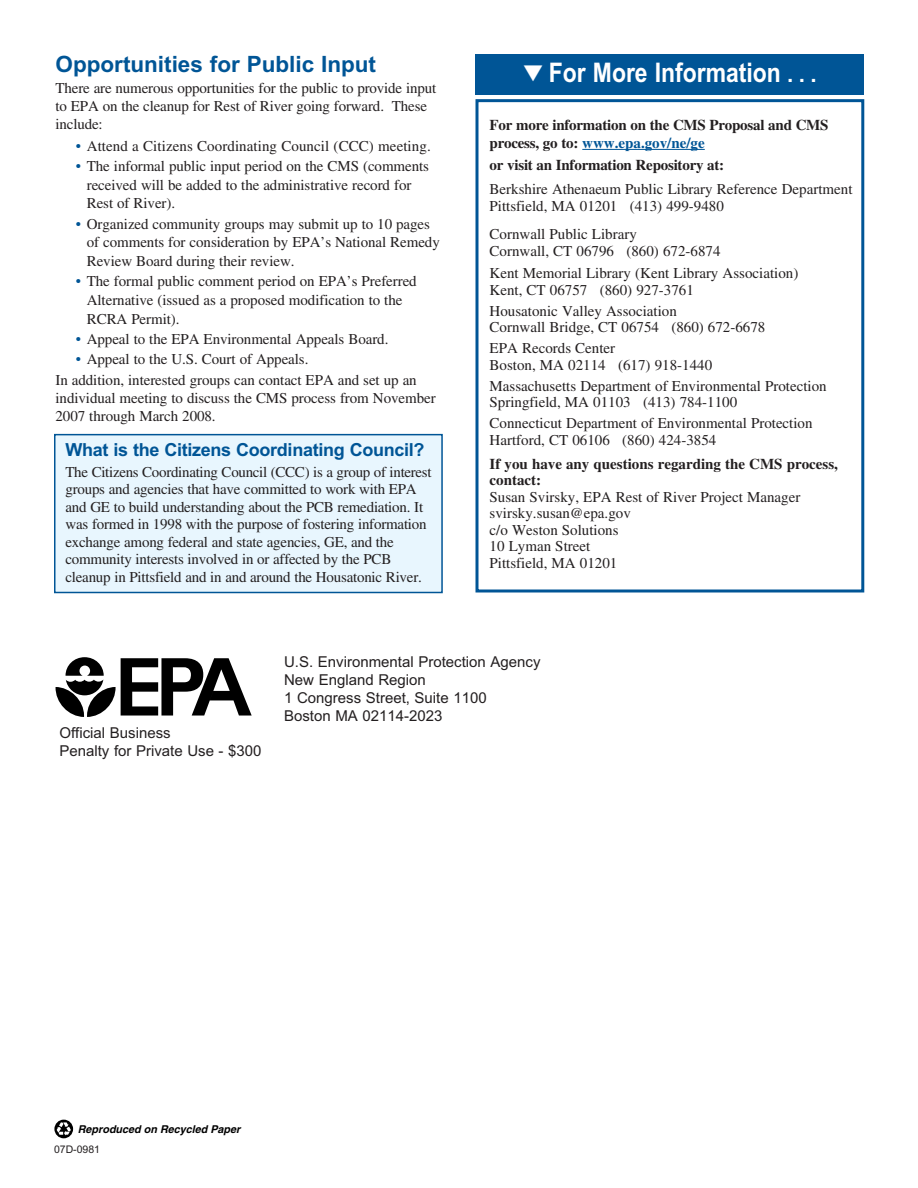
<style>
.page{position:relative;width:918px;height:1188px;background:#fff}
.page>*{position:absolute;margin:0;border:0;box-sizing:border-box;transform-origin:0 0}
.t1{font:700 27px "Arial";color:#fff;scale:.85 1}
.t2{font:700 22.5px "Arial";color:#005596}
.t3{font:700 18px "Arial";letter-spacing:-.015em;color:#005596}
.t4{font:15px/16.5px "Times";letter-spacing:-.005em;color:#231f20}
.t5{font:700 15px/18px "Times";letter-spacing:-.015em;color:#231f20}
.t6{font:15px/18px "Arial";color:#231f20}
.t7{font:italic 700 10.8px "Helvetica";color:#000}
.t8{font:10.5px "Arial";color:#231f20}
.s1{color:#005596}
.s2{font-size:22.5px}
</style>
<div class="page">
<svg style="left:54px;top:1120px;width:19px;height:18px"></svg>
<svg style="left:57px;top:1122px;width:14px;height:14px"></svg>
<div style="left:476px;top:54px;width:388px;height:40px;background:#005596"></div>
<div style="left:476px;top:99px;width:388px;height:493px;border:3px solid #005596"></div>
<hr style="left:582px;top:149px;width:123px;height:1px;background:#005596">
<svg style="left:55px;top:657px;width:197px;height:60px"></svg>
<div style="left:55px;top:435px;width:387px;height:157px;background:#e8f6fe"></div>
<div style="left:54px;top:434px;width:389px;height:159px;border:2px solid #005596"></div>
<h2 class="t2" style="left:56px;top:56px;width:322px">Opportunities for Public Input</h2>
<p class="t4" style="left:56px;top:80px;width:382px;line-height:18px">There are numerous opportunities for the public to provide input to EPA on the cleanup for Rest of River going forward. These include:</p>
<p class="t4" style="left:76px;top:139px;width:357px"><span class="s1">•</span> Attend a Citizens Coordinating Council (CCC) meeting.</p>
<p class="t4" style="left:87px;top:158px;width:344px;line-height:18.8px;text-indent:-11px"><span class="s1">•</span> The informal public input period on the CMS (comments received will be added to the administrative record for<br>Rest of River).</p>
<p class="t4" style="left:87px;top:216px;width:355px;line-height:18.8px;text-indent:-11px"><span class="s1">•</span> Organized community groups may submit up to 10 pages of comments for consideration by EPA’s National Remedy<br>Review Board during their review.</p>
<p class="t4" style="left:87px;top:273px;width:331px;line-height:18.8px;text-indent:-11px"><span class="s1">•</span> The formal public comment period on EPA’s Preferred<br>Alternative (issued as a proposed modification to the<br>RCRA Permit).</p>
<p class="t4" style="left:76px;top:332px;width:314px"><span class="s1">•</span> Appeal to the EPA Environmental Appeals Board.</p>
<p class="t4" style="left:56px;top:350px;width:363px;line-height:21px;text-indent:20px"><span class="s1">•</span> Appeal to the U.S. Court of Appeals.<br>In addition, interested groups can contact EPA and set up an</p>
<p class="t4" style="left:56px;top:391px;width:382px;line-height:18px">individual meeting to discuss the CMS process from November<br>2007 through March 2008.</p>
<p class="t3" style="left:65px;top:443px;width:361px">What is the Citizens Coordinating Council?</p>
<p class="t4" style="left:65px;top:464px;width:368px;line-height:17.5px">The Citizens Coordinating Council (CCC) is a group of interest groups and agencies that have committed to work with EPA and GE to build understanding about the PCB remediation. It was formed in 1998 with the purpose of fostering information exchange among federal and state agencies, GE, and the community interests involved in or affected by the PCB cleanup in Pittsfield and in and around the Housatonic River.</p>
<h1 class="t1" style="left:523px;top:63px;width:347px">▼ For More Information <span class="s2">. . .</span></h1>
<p class="t5" style="left:490px;top:117px;width:341px">For more information on the CMS Proposal and CMS process, go to: <span class="s1">www.epa.gov/ne/ge</span></p>
<p class="t5" style="left:490px;top:158px;width:236px">or visit an Information Repository at:</p>
<p class="t4" style="left:490px;top:183px;width:364px">Berkshire Athenaeum Public Library Reference Department<br>Pittsfield, MA 01201 (413) 499-9480</p>
<p class="t4" style="left:490px;top:228px;width:232px">Cornwall Public Library<br>Cornwall, CT 06796 (860) 672-6874</p>
<p class="t4" style="left:490px;top:267px;width:310px">Kent Memorial Library (Kent Library Association)<br>Kent, CT 06757 (860) 927-3761</p>
<p class="t4" style="left:490px;top:304px;width:277px">Housatonic Valley Association<br>Cornwall Bridge, CT 06754 (860) 672-6678</p>
<p class="t4" style="left:490px;top:342px;width:224px">EPA Records Center<br>Boston, MA 02114 (617) 918-1440</p>
<p class="t4" style="left:490px;top:379px;width:339px">Massachusetts Department of Environmental Protection<br>Springfield, MA 01103 (413) 784-1100</p>
<p class="t4" style="left:490px;top:417px;width:325px">Connecticut Department of Environmental Protection<br>Hartford, CT 06106 (860) 424-3854</p>
<p class="t5" style="left:490px;top:457px;width:350px;line-height:16.5px">If you have any questions regarding the CMS process, contact:</p>
<p class="t4" style="left:490px;top:490px;width:312px">Susan Svirsky, EPA Rest of River Project Manager svirsky.susan@epa.gov<br>c/o Weston Solutions<br>10 Lyman Street<br>Pittsfield, MA 01201</p>
<p class="t6" style="left:59px;top:725px;width:204px">Official Business<br>Penalty for Private Use - $300</p>
<p class="t6" style="left:284px;top:654px;width:258px">U.S. Environmental Protection Agency<br>New England Region<br>1 Congress Street, Suite 1100<br>Boston MA 02114-2023</p>
<p class="t7" style="left:78px;top:1125px;width:166px">Reproduced on Recycled Paper</p>
<p class="t8" style="left:54px;top:1146px;width:48px">07D-0981</p>
</div>
